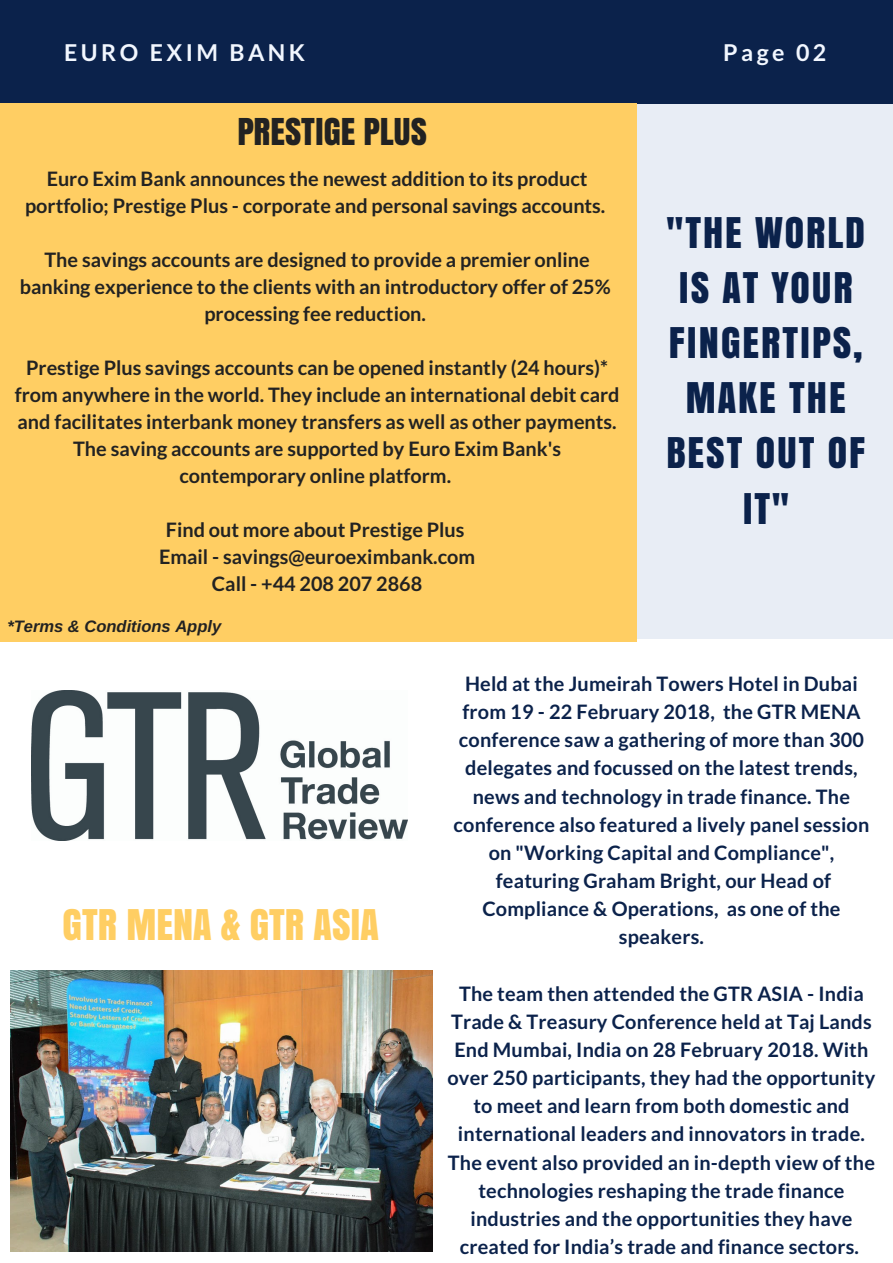
<style>
.page{position:relative;width:893px;height:1263px;background:#fff}
.page>*{position:absolute;margin:0;border:0;box-sizing:border-box;transform-origin:0 0}
.t1{font:39.75px/55.2px "Anton";letter-spacing:.05em;color:#0b224b;text-align:center}
.t2{font:39.75px "Anton";color:#ffce63}
.t3{font:34.8px "Anton";color:#222}
.t4{font:700 23.25px "Lato";letter-spacing:.15em;color:#f2f7ff}
.t5{font:700 19.8px/28.2px "Lato";letter-spacing:.01em;color:#0b224b;text-align:center}
.t6{font:700 19.8px/27px "Lato";color:#222;text-align:center}
.t7{font:italic 700 16.5px "Arimo";color:#222}
</style>
<div class="page">
<div style="left:0;top:0;width:893px;height:108px;background:#0b224b"></div>
<div style="left:636px;top:104px;width:257px;height:534px;background:#e8edf5"></div>
<div style="left:0;top:104px;width:637px;height:538px;background:#ffce63"></div>
<img style="left:10px;top:971px;width:422px;height:280px">
<img style="left:32px;top:690px;width:376px;height:150px">
<p class="t4" style="left:64px;top:38px;width:242px">EURO EXIM BANK</p>
<p class="t4" style="left:723px;top:38px;width:105px">Page 02</p>
<h2 class="t3" style="left:237px;top:106px;width:191px">PRESTIGE PLUS</h2>
<p class="t6" style="left:25px;top:165px;width:582px">Euro Exim Bank announces the newest addition to its product portfolio; Prestige Plus - corporate and personal savings accounts.</p>
<p class="t6" style="left:20px;top:246px;width:593px">The savings accounts are designed to provide a premier online banking experience to the clients with an introductory offer of 25% processing fee reduction.</p>
<p class="t6" style="left:15px;top:354px;width:606px">Prestige Plus savings accounts can be opened instantly (24 hours)* from anywhere in the world. They include an international debit card and facilitates interbank money transfers as well as other payments.<br>The saving accounts are supported by Euro Exim Bank's contemporary online platform.</p>
<p class="t6" style="left:159px;top:516px;width:318px">Find out more about Prestige Plus<br>Email - savings@euroeximbank.com<br>Call - +44 208 207 2868</p>
<p class="t7" style="left:7px;top:617px;width:215px">*Terms &amp; Conditions Apply</p>
<h1 class="t1" style="left:666px;top:204px;width:200px">"THE WORLD<br>IS AT YOUR<br>FINGERTIPS,<br>MAKE THE<br>BEST OUT OF<br>IT"</h1>
<h1 class="t2" style="left:63px;top:895px;width:318px">GTR MENA &amp; GTR ASIA</h1>
<p class="t5" style="left:454px;top:669px;width:417px">Held at the Jumeirah Towers Hotel in Dubai from 19 - 22 February 2018, the GTR MENA conference saw a gathering of more than 300 delegates and focussed on the latest trends, news and technology in trade finance. The conference also featured a lively panel session on "Working Capital and Compliance", featuring Graham Bright, our Head of Compliance &amp; Operations, as one of the speakers.</p>
<p class="t5" style="left:447px;top:979px;width:429px">The team then attended the GTR ASIA - India Trade &amp; Treasury Conference held at Taj Lands End Mumbai, India on 28 February 2018. With over 250 participants, they had the opportunity to meet and learn from both domestic and international leaders and innovators in trade.<br>The event also provided an in-depth view of the technologies reshaping the trade finance industries and the opportunities they have created for India’s trade and finance sectors.</p>
</div>
